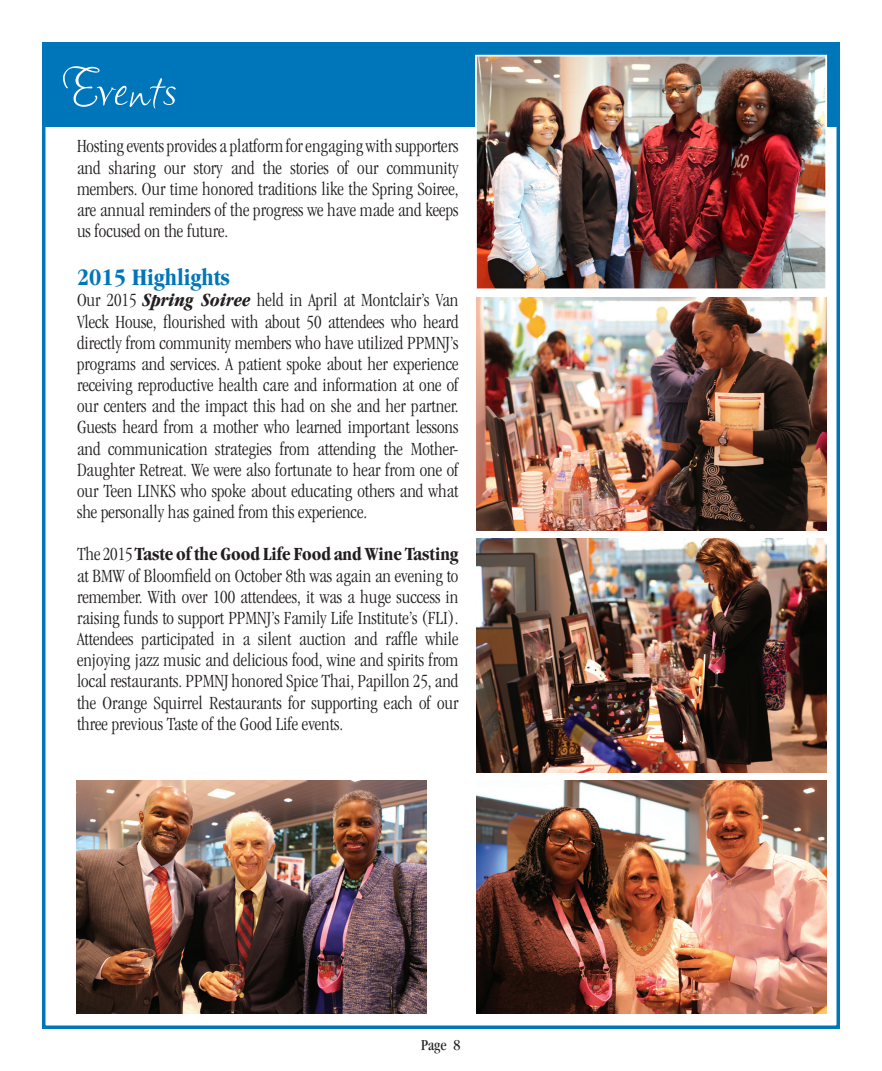
<style>
.page{position:relative;width:882px;height:1071px;background:#fff}
.page>*{position:absolute;margin:0;border:0;box-sizing:border-box;transform-origin:0 0}
.t1{font:52.5px "Clarissa";color:#fff}
.t2{font:700 condensed 24.5px "Garamond";color:#0076ba}
.t3{font:300 condensed 19.25px/21.2px "Garamond";color:#231f20;text-align:justify}
.t4{font:condensed 15.75px "Garamond";color:#231f20}
.s1{font-weight:700;font-style:italic}
.s2{font-weight:700}
</style>
<div class="page">
<div style="left:42px;top:42px;width:798px;height:84px;background:#0076ba"></div>
<div style="left:42px;top:42px;width:798px;height:987px;border:4px solid #0076ba"></div>
<img style="left:478px;top:58px;width:346px;height:229px">
<div style="left:475px;top:55px;width:352px;height:235px;border:2px solid #fff"></div>
<img style="left:476px;top:297px;width:350px;height:234px">
<img style="left:476px;top:539px;width:350px;height:233px">
<img style="left:476px;top:780px;width:350px;height:234px">
<img style="left:77px;top:780px;width:350px;height:234px">
<h1 class="t1" style="left:63px;top:56px;width:115px">Events</h1>
<p class="t3" style="left:77px;top:136px;width:383px">Hosting events provides a platform for engaging with supporters and sharing our story and the stories of our community members. Our time honored traditions like the Spring Soiree, are annual reminders of the progress we have made and keeps us focused on the future.</p>
<p class="t2" style="left:77px;top:264px;width:155px">2015 Highlights</p>
<p class="t3" style="left:77px;top:290px;width:383px">Our 2015 <span class="s1">Spring Soiree</span> held in April at Montclair’s Van Vleck House, flourished with about 50 attendees who heard directly from community members who have utilized PPMNJ’s programs and services. A patient spoke about her experience receiving reproductive health care and information at one of our centers and the impact this had on she and her partner.<br>Guests heard from a mother who learned important lessons and communication strategies from attending the Mother-Daughter Retreat. We were also fortunate to hear from one of our Teen LINKS who spoke about educating others and what she personally has gained from this experience.</p>
<p class="t3" style="left:77px;top:544px;width:383px">The 2015 <span class="s2">Taste of the Good Life Food and Wine Tasting </span>at BMW of Bloomfield on October 8th was again an evening to remember. With over 100 attendees, it was a huge success in raising funds to support PPMNJ’s Family Life Institute’s (FLI).<br>Attendees participated in a silent auction and raffle while enjoying jazz music and delicious food, wine and spirits from local restaurants. PPMNJ honored Spice Thai, Papillon 25, and the Orange Squirrel Restaurants for supporting each of our three previous Taste of the Good Life events.</p>
<p class="t4" style="left:421px;top:1036px;width:41px">Page 8</p>
</div>
